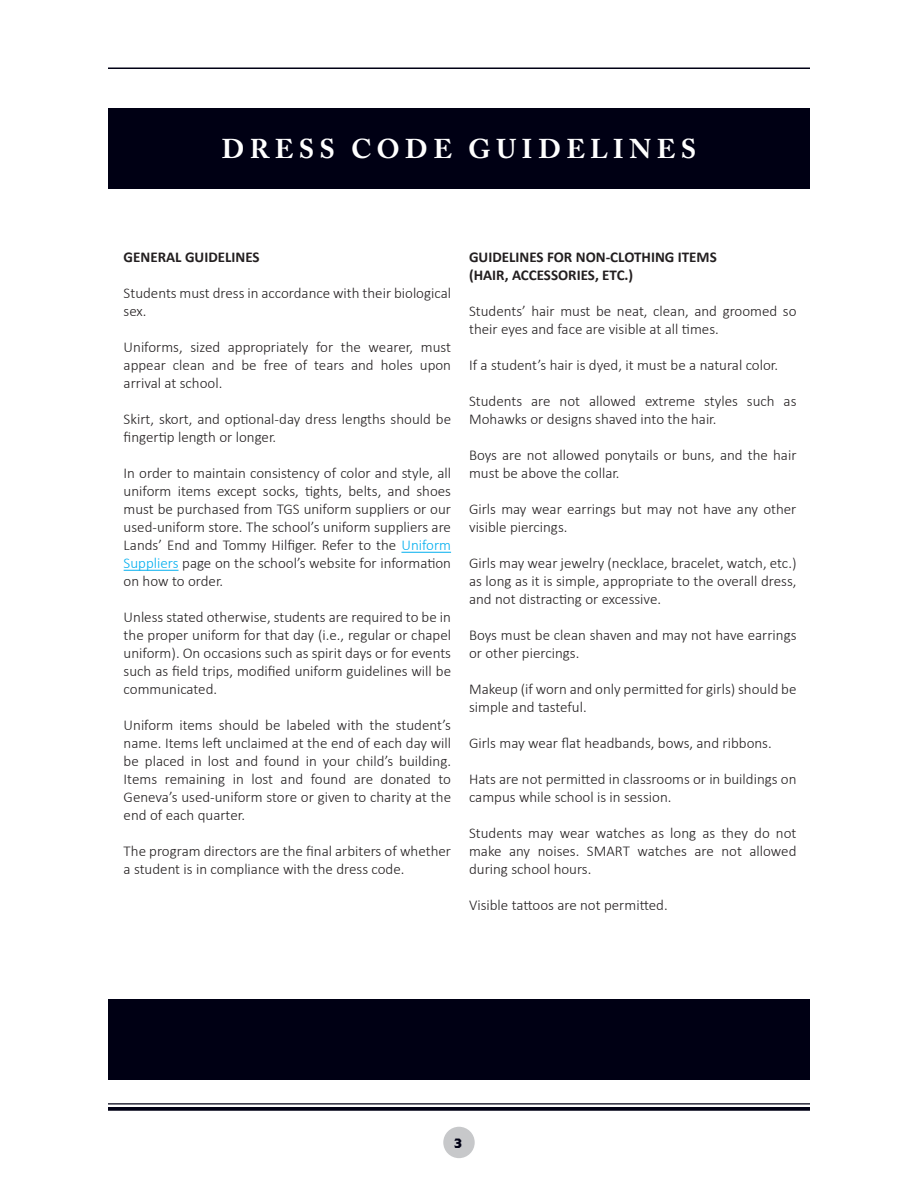
<style>
.page{position:relative;width:918px;height:1188px;background:#fff}
.page>*{position:absolute;margin:0;border:0;box-sizing:border-box;transform-origin:0 0}
.t1{font:700 27px "Adobe Caslon Pro";letter-spacing:.2em;color:#fff}
.t2{font:300 15px/18px "Calibri";color:#231f20}
.t3{font:700 15px/18px "Calibri";color:#231f20}
.t4{font:700 13.5px "Brothers OT";color:#000014}
.s1{color:#00aeef}
</style>
<div class="page">
<div style="left:108px;top:999px;width:702px;height:81px;background:#000014"></div>
<div style="left:108px;top:108px;width:702px;height:81px;background:#000014"></div>
<hr style="left:401px;top:552px;width:50px;height:1px;background:#00aeef">
<hr style="left:124px;top:570px;width:55px;height:1px;background:#00aeef">
<div style="left:443px;top:1127px;width:32px;height:31px;background:#c7c8ca;border-radius:50%"></div>
<svg style="left:108px;top:1107px;width:702px;height:4px;background:#0f0f22"></svg>
<hr style="left:108px;top:1103px;width:702px;height:2px;background:#000014">
<hr style="left:108px;top:68px;width:702px;height:1px;background:#000014">
<h1 class="t1" style="left:222px;top:133px;width:476px">DRESS CODE GUIDELINES</h1>
<p class="t3" style="left:124px;top:248px;width:137px">GENERAL GUIDELINES</p>
<p class="t2" style="left:124px;top:284px;width:329px">Students must dress in accordance with their biological sex.</p>
<p class="t2" style="left:124px;top:338px;width:329px;text-align:justify">Uniforms, sized appropriately for the wearer, must appear clean and be free of tears and holes upon arrival at school.</p>
<p class="t2" style="left:124px;top:410px;width:329px">Skirt, skort, and optional-day dress lengths should be fingertip length or longer.</p>
<p class="t2" style="left:124px;top:464px;width:329px;text-align:justify">In order to maintain consistency of color and style, all uniform items except socks, tights, belts, and shoes must be purchased from TGS uniform suppliers or our used-uniform store. The school’s uniform suppliers are Lands’ End and Tommy Hilfiger. Refer to the <span class="s1">Uniform Suppliers</span> page on the school’s website for information on how to order.</p>
<p class="t2" style="left:124px;top:608px;width:329px;text-align:justify">Unless stated otherwise, students are required to be in the proper uniform for that day (i.e., regular or chapel uniform). On occasions such as spirit days or for events such as field trips, modified uniform guidelines will be communicated.</p>
<p class="t2" style="left:124px;top:716px;width:329px;text-align:justify">Uniform items should be labeled with the student’s name. Items left unclaimed at the end of each day will be placed in lost and found in your child’s building.<br>Items remaining in lost and found are donated to Geneva’s used-uniform store or given to charity at the end of each quarter.</p>
<p class="t2" style="left:124px;top:842px;width:329px">The program directors are the final arbiters of whether a student is in compliance with the dress code.</p>
<p class="t3" style="left:469px;top:248px;width:249px">GUIDELINES FOR NON-CLOTHING ITEMS (HAIR, ACCESSORIES, ETC.)</p>
<p class="t2" style="left:469px;top:302px;width:329px">Students’ hair must be neat, clean, and groomed so their eyes and face are visible at all times.</p>
<p class="t2" style="left:469px;top:356px;width:311px">If a student’s hair is dyed, it must be a natural color.</p>
<p class="t2" style="left:469px;top:392px;width:329px">Students are not allowed extreme styles such as<br>Mohawks or designs shaved into the hair.</p>
<p class="t2" style="left:469px;top:446px;width:329px">Boys are not allowed ponytails or buns, and the hair must be above the collar.</p>
<p class="t2" style="left:469px;top:500px;width:329px">Girls may wear earrings but may not have any other visible piercings.</p>
<p class="t2" style="left:469px;top:554px;width:329px;text-align:justify">Girls may wear jewelry (necklace, bracelet, watch, etc.) as long as it is simple, appropriate to the overall dress, and not distracting or excessive.</p>
<p class="t2" style="left:469px;top:626px;width:329px">Boys must be clean shaven and may not have earrings or other piercings.</p>
<p class="t2" style="left:469px;top:680px;width:329px">Makeup (if worn and only permitted for girls) should be simple and tasteful.</p>
<p class="t2" style="left:469px;top:734px;width:304px">Girls may wear flat headbands, bows, and ribbons.</p>
<p class="t2" style="left:469px;top:770px;width:329px">Hats are not permitted in classrooms or in buildings on campus while school is in session.</p>
<p class="t2" style="left:469px;top:824px;width:329px;text-align:justify">Students may wear watches as long as they do not make any noises. SMART watches are not allowed during school hours.</p>
<p class="t2" style="left:469px;top:896px;width:200px">Visible tattoos are not permitted.</p>
<p class="t4" style="left:454px;top:1137px;width:10px">3</p>
</div>
